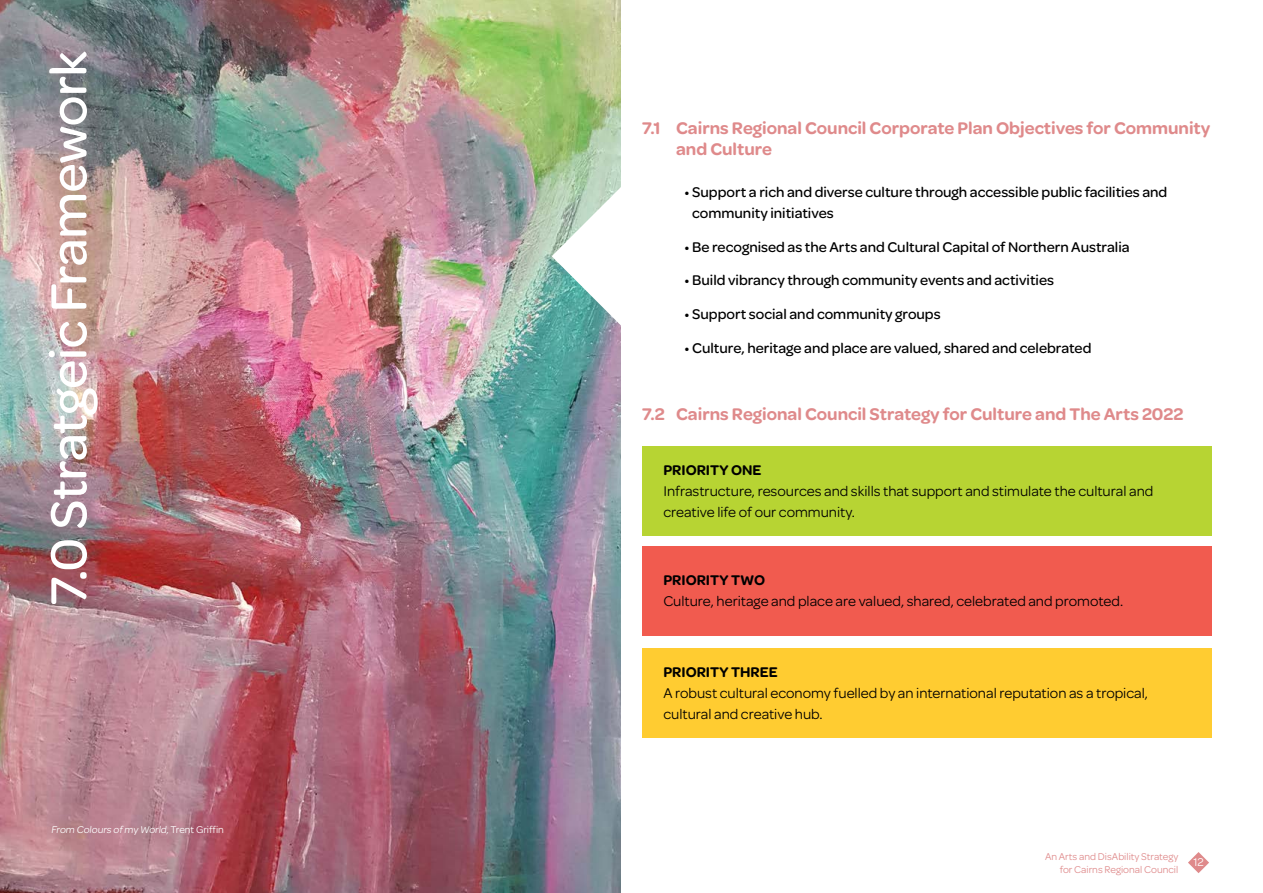
<style>
.page{position:relative;width:1263px;height:893px;background:#fff}
.page>*{position:absolute;margin:0;border:0;box-sizing:border-box;transform-origin:0 0}
.t1{font:500 54px "Omnes";letter-spacing:-.01em;color:#fff}
.t2{font:600 18px/21px "Omnes";color:#df8a8b}
.t3{font:500 15px/21px "Omnes";color:#000}
.t4{font:15px/21px "Omnes";color:#000}
.t5{font:600 15px "Omnes";color:#000}
.t6{font:12px "Omnes";color:#fff}
.t7{font:10.5px/12.6px "Omnes";color:#df8a8b;text-align:right}
.t8{font:10.5px "Omnes";letter-spacing:-.005em;color:#fff}
</style>
<div class="page">
<svg style="left:1188px;top:852px;width:21px;height:21px"></svg>
<img style="left:0;top:0;width:621px;height:893px">
<svg style="left:552px;top:187px;width:69px;height:138px"></svg>
<div style="left:642px;top:446px;width:570px;height:90px;background:#b7d433"></div>
<div style="left:642px;top:546px;width:570px;height:90px;background:#f15b4f"></div>
<div style="left:642px;top:648px;width:570px;height:90px;background:#ffcc31"></div>
<h1 class="t1" style="left:38px;top:605px;width:556px;rotate:-90deg">7.0 Stratgeic Framework</h1>
<p class="t8" style="left:51px;top:824px;width:174px">From Colours of my World,Tre nt G r i ffi n</p>
<p class="t2" style="left:676px;top:117px;width:536px;text-indent:-34px">7.1 Cairns Regional Council Corporate Plan Objectives for Community and Culture</p>
<p class="t3" style="left:692px;top:181px;width:477px;text-indent:-8px">• Support a rich and diverse culture through accessible public facilities and community initiatives</p>
<p class="t3" style="left:685px;top:236px;width:447px">• Be recognised as the Arts and Cultural Capital of Northern Australia</p>
<p class="t3" style="left:685px;top:270px;width:371px">• Build vibrancy through community events and activities</p>
<p class="t3" style="left:685px;top:304px;width:258px">• Support social and community groups</p>
<p class="t3" style="left:685px;top:337px;width:408px">• Culture, heritage and place are valued, shared and celebrated</p>
<p class="t2" style="left:642px;top:404px;width:543px">7.2 Cairns Regional Council Strategy for Culture and The Arts 2022</p>
<p class="t5" style="left:663px;top:462px;width:100px">PRIORITY ONE</p>
<p class="t4" style="left:663px;top:481px;width:491px">Infrastructure, resources and skills that support and stimulate the cultural and creative life of our community.</p>
<p class="t5" style="left:663px;top:571px;width:103px">PRIORITY TWO</p>
<p class="t4" style="left:663px;top:590px;width:461px">Culture, heritage and place are valued, shared, celebrated and promoted.</p>
<p class="t5" style="left:663px;top:664px;width:116px">PRIORITY THREE</p>
<p class="t4" style="left:663px;top:683px;width:486px">A robust cultural economy fuelled by an international reputation as a tropical, cultural and creative hub.</p>
<p class="t7" style="left:1045px;top:850px;width:135px">An Arts and DisAbility Strategy for Cairns Regional Council</p>
<p class="t6" style="left:1193px;top:855px;width:12px">12</p>
</div>
